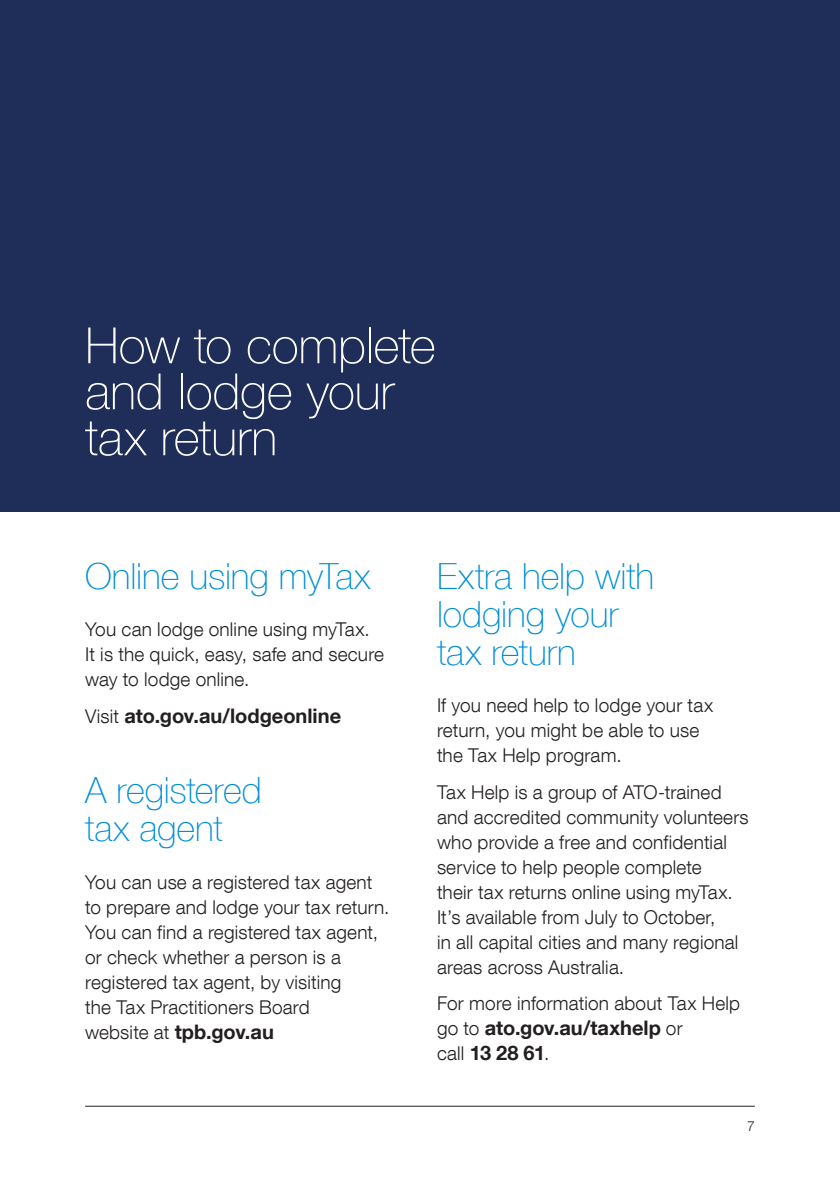
<style>
.page{position:relative;width:840px;height:1191px;background:#fff}
.page>*{position:absolute;margin:0;border:0;box-sizing:border-box;transform-origin:0 0}
.t1{font:100 50px/46px "Helvetica Neue LT Com";letter-spacing:-.005em;color:#fff}
.heading_2{font:100 36px/38px "Helvetica Neue LT Com";letter-spacing:-.005em;color:#008fd5}
.t2{font:700 20px/25px "Helvetica Neue LT Com";color:#231f20}
.t3{font:300 19px/25px "Helvetica Neue LT Com";letter-spacing:.01em;color:#231f20}
.t4{font:300 14px "Helvetica Neue LT Com";color:#231f20}
.s1{font-weight:300;font-size:19px}
</style>
<div class="page">
<div style="left:0;top:0;width:839px;height:512px;background:#1f2d59"></div>
<hr style="left:85px;top:1105px;width:669px;height:1px;background:#231f20">
<p class="t1" style="left:85px;top:322px;width:352px">How to complete and lodge your tax return</p>
<p class="heading_2" style="left:85px;top:556px;width:287px">Online using myTax</p>
<p class="t3" style="left:85px;top:616px;width:300px">You can lodge online using myTax.<br>It is the quick, easy, safe and secure way to lodge online.</p>
<p class="t2" style="left:85px;top:702px;width:257px"><span class="s1">Visit</span> ato.gov.au/lodgeonline</p>
<p class="heading_2" style="left:85px;top:771px;width:178px">A registered tax agent</p>
<p class="t3" style="left:85px;top:869px;width:305px">You can use a registered tax agent to prepare and lodge your tax return.<br>You can find a registered tax agent, or check whether a person is a registered tax agent, by visiting<br>the Tax Practitioners Board</p>
<p class="t2" style="left:85px;top:1018px;width:190px"><span class="s1">website at</span> tpb.gov.au</p>
<p class="heading_2" style="left:437px;top:556px;width:218px">Extra help with lodging your tax return</p>
<p class="t3" style="left:437px;top:692px;width:277px">If you need help to lodge your tax return, you might be able to use the Tax Help program.</p>
<p class="t3" style="left:437px;top:779px;width:313px">Tax Help is a group of ATO-trained and accredited community volunteers who provide a free and confidential service to help people complete<br>their tax returns online using myTax.<br>It’s available from July to October,<br>in all capital cities and many regional areas across Australia.</p>
<p class="t3" style="left:437px;top:990px;width:304px">For more information about Tax Help</p>
<p class="t2" style="left:437px;top:1015px;width:247px"><span class="s1">go to</span> ato.gov.au/taxhelp <span class="s1">or call</span> 13 28 61<span class="s1">.</span></p>
<p class="t4" style="left:746px;top:1117px;width:9px">7</p>
</div>
